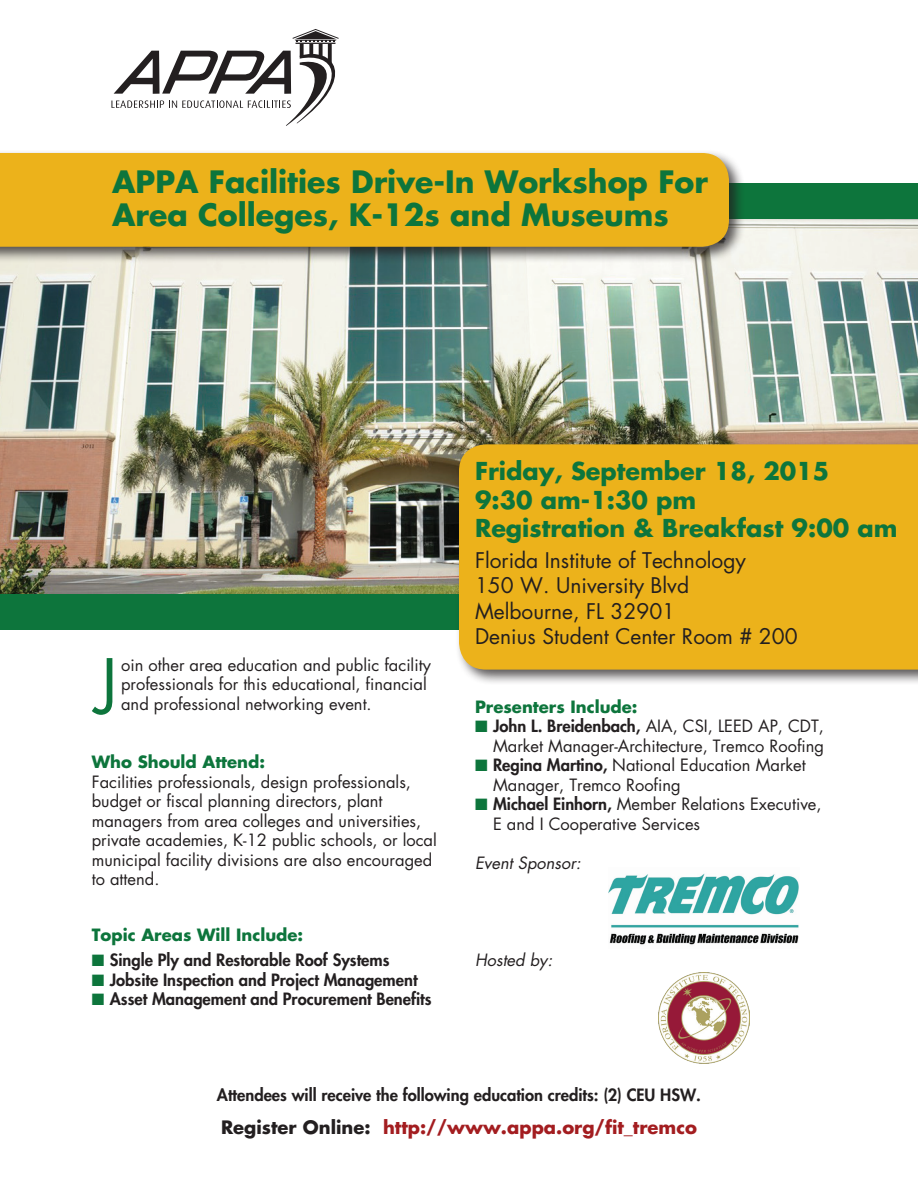
<style>
.page{position:relative;width:918px;height:1188px;background:#fff}
.page>*{position:absolute;margin:0;border:0;box-sizing:border-box;transform-origin:0 0}
.t1{font:68.25px "Futura Std";color:#0d753c}
.t2{font:700 30px/33px "Futura Std";color:#0d753c}
.t3{font:700 24px/28.8px "Futura Std";color:#0d753c}
.t4{font:21px/25.5px "Futura Std";color:#231f20}
.t5{font:700 18px "Futura Std";color:#a31d20}
.t6{font:16.5px/19.5px "Futura Std";color:#231f20}
.t7{font:800 16.5px "Futura Std";color:#231f20}
.t8{font:700 16.5px "Futura Std";color:#0d753c}
.t9{font:italic 16.5px "Futura Std";color:#231f20}
.s1{color:#0d753c}
.s2{font-weight:800}
.s3{color:#231f20}
</style>
<div class="page">
<img style="left:0;top:219px;width:918px;height:375px">
<div style="left:659px;top:184px;width:259px;height:35px;background:#0d753c"></div>
<svg style="left:111px;top:29px;width:228px;height:97px"></svg>
<div style="left:0;top:149px;width:745px;height:114px;background:#231f20;opacity:.75"></div>
<div style="left:0;top:153px;width:729px;height:94px;background:#ecb21b"></div>
<div style="left:0;top:594px;width:459px;height:35px;background:#0d753c"></div>
<div style="left:455px;top:441px;width:463px;height:245px;background:#231f20;opacity:.75"></div>
<div style="left:459px;top:444px;width:459px;height:226px;background:#ecb21b"></div>
<img style="left:609px;top:873px;width:190px;height:72px">
<img style="left:659px;top:973px;width:91px;height:90px">
<h2 class="t2" style="left:112px;top:165px;width:597px">APPA Facilities Drive-In Workshop For<br>Area Colleges, K-12s and Museums</h2>
<h1 class="t1" style="left:96px;top:641px;width:23px">J</h1>
<p class="t6" style="left:121px;top:655px;width:311px">oin other area education and public facility professionals for this educational, financial and professional networking event.</p>
<p class="t8" style="left:92px;top:751px;width:175px">Who Should Attend:</p>
<p class="t6" style="left:92px;top:772px;width:347px">Facilities professionals, design professionals, budget or fiscal planning directors, plant managers from area colleges and universities, private academies, K-12 public schools, or local municipal facility divisions are also encouraged to attend.</p>
<p class="t8" style="left:92px;top:923px;width:213px">Topic Areas Will Include:</p>
<p class="t7" style="left:92px;top:950px;width:299px"><span class="s1">■</span> Single Ply and Restorable Roof Systems</p>
<p class="t7" style="left:92px;top:969px;width:327px"><span class="s1">■</span> Jobsite Inspection and Project Management</p>
<p class="t7" style="left:92px;top:989px;width:341px"><span class="s1">■</span> Asset Management and Procurement Benefits</p>
<h3 class="t3" style="left:475px;top:456px;width:424px">Friday, September 18, 2015<br>9:30 am-1:30 pm<br>Registration &amp; Breakfast 9:00 am</h3>
<p class="t4" style="left:475px;top:548px;width:324px">Florida Institute of Technology<br>150 W. University Blvd<br>Melbourne, FL 32901<br>Denius Student Center Room # 200</p>
<p class="t8" style="left:475px;top:695px;width:164px">Presenters Include:</p>
<p class="t6" style="left:475px;top:716px;width:351px;text-align:right"><span class="s1">■</span> <span class="s2">John L. Breidenbach,</span> AIA, CSI, LEED AP, CDT,<br>Market Manager-Architecture, Tremco Roofing</p>
<p class="t6" style="left:493px;top:755px;width:314px;text-indent:-18px"><span class="s1">■</span> <span class="s2">Regina Martino,</span> National Education Market<br>Manager, Tremco Roofing</p>
<p class="t6" style="left:493px;top:794px;width:330px;text-indent:-18px"><span class="s1">■</span> <span class="s2">Michael Einhorn,</span> Member Relations Executive,<br>E and I Cooperative Services</p>
<p class="t9" style="left:475px;top:852px;width:107px">Event Sponsor:</p>
<p class="t9" style="left:475px;top:950px;width:79px">Hosted by:</p>
<p class="t7" style="left:217px;top:1085px;width:486px">Attendees will receive the following education credits: (2) CEU HSW.</p>
<p class="t5" style="left:221px;top:1115px;width:477px"><span class="s3">Register Online:</span> http://www.appa.org/fit_tremco</p>
</div>
